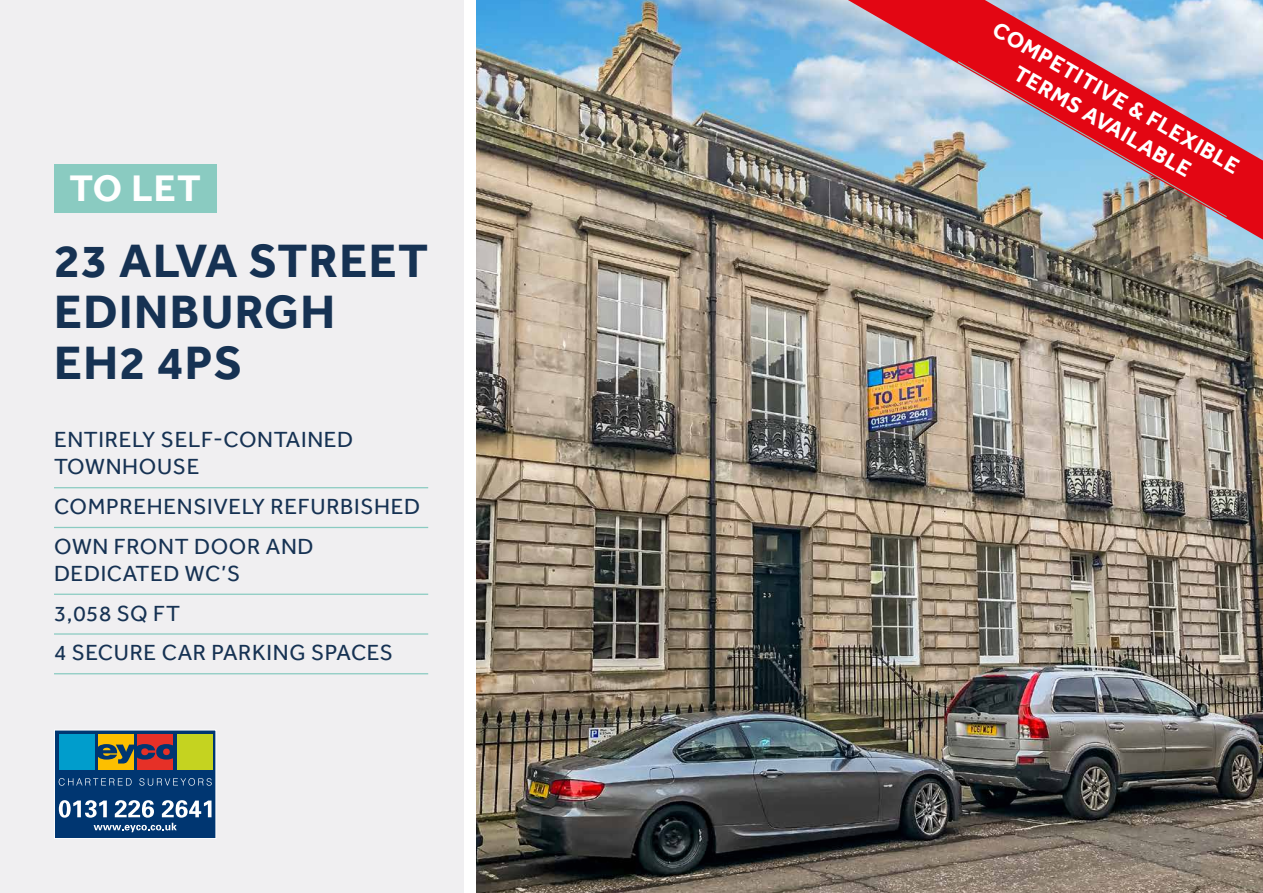
<style>
.page{position:relative;width:1263px;height:893px;background:#fff}
.page>*{position:absolute;margin:0;border:0;box-sizing:border-box;transform-origin:0 0}
.t1{font:700 48.15px/51.3px "Effra";letter-spacing:.03em;color:#163253}
.t2{font:700 38.1px "Effra";color:#fff}
.t3{font:22.5px/39.8px "Effra";letter-spacing:.03em;color:#163253}
.t4{font:700 22.5px/27px "Effra";color:#fff;text-align:center}
</style>
<div class="page">
<img style="left:476px;top:0;width:787px;height:893px">
<img style="left:848px;top:0;width:415px;height:240px">
<div style="left:0;top:0;width:463px;height:893px;background:#f0eff1"></div>
<hr style="left:54px;top:487px;width:374px;height:1px;background:#8acbc1">
<hr style="left:54px;top:527px;width:374px;height:1px;background:#8acbc1">
<hr style="left:54px;top:594px;width:374px;height:1px;background:#8acbc1">
<hr style="left:54px;top:633px;width:374px;height:2px;background:#8acbc1">
<hr style="left:54px;top:673px;width:374px;height:1px;background:#8acbc1">
<div style="left:54px;top:164px;width:162px;height:49px;background:#8acbc1"></div>
<div style="left:54px;top:730px;width:162px;height:108px;background:#003671"></div>
<div style="left:54px;top:730px;width:162px;height:109px;border:1px solid #fff"></div>
<div style="left:98px;top:734px;width:35px;height:35px;background:#fcbf00"></div>
<div style="left:138px;top:734px;width:35px;height:35px;background:#e63027"></div>
<div style="left:59px;top:734px;width:35px;height:35px;background:#009dcc"></div>
<div style="left:177px;top:734px;width:35px;height:35px;background:#c5d320"></div>
<svg style="left:98px;top:744px;width:75px;height:19px"></svg>
<svg style="left:59px;top:778px;width:73px;height:8px"></svg>
<svg style="left:139px;top:778px;width:73px;height:8px"></svg>
<svg style="left:59px;top:800px;width:152px;height:32px"></svg>
<img style="left:957px;top:61px;width:270px;height:157px">
<h2 class="t2" style="left:70px;top:165px;width:133px">TO LET</h2>
<h1 class="t1" style="left:54px;top:234px;width:376px">23 ALVA STREET<br>EDINBURGH<br>EH2 4PS</h1>
<p class="t3" style="left:54px;top:426px;width:301px;line-height:27px">ENTIRELY SELF-CONTAINED<br>TOWNHOUSE</p>
<p class="t3" style="left:54px;top:486px;width:368px">COMPREHENSIVELY REFURBISHED<br>OWN FRONT DOOR AND</p>
<p class="t3" style="left:54px;top:553px;width:341px">DEDICATED WC’S<br>3,058 SQ FT<br>4 SECURE CAR PARKING SPACES</p>
<p class="t4" style="left:1001px;top:16px;width:282px;rotate:30deg">COMPETITIVE &amp; FLEXIBLE<br>TERMS AVAILABLE</p>
</div>
